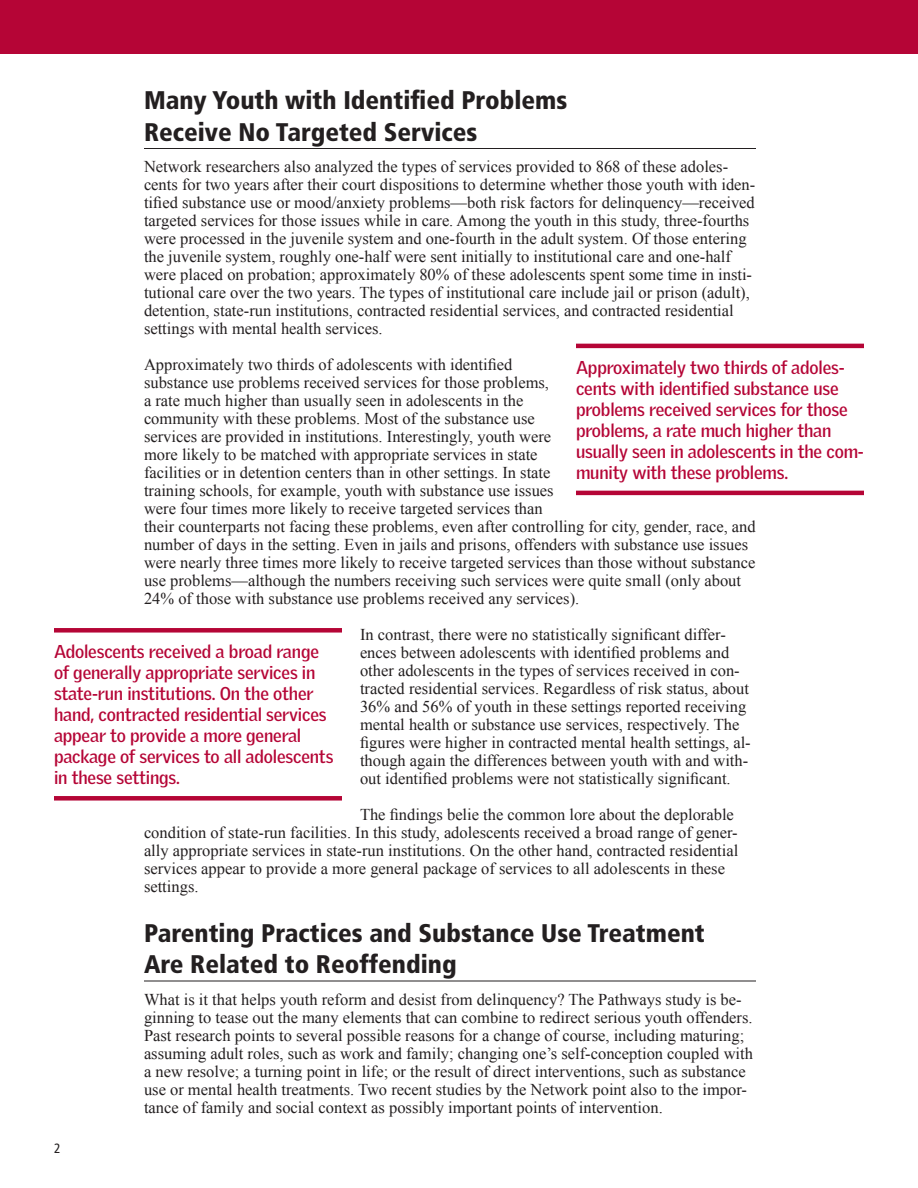
<style>
.page{position:relative;width:918px;height:1188px;background:#fff}
.page>*{position:absolute;margin:0;border:0;box-sizing:border-box;transform-origin:0 0}
.t1{font:900 condensed 25.5px/31.5px "Frutiger";color:#231f20}
.t2{font:700 18px/21px "Griffith Gothic";letter-spacing:-.01em;color:#b50536}
.t3{font:16.5px/18px "Times New Roman";color:#231f20}
</style>
<div class="page">
<hr style="left:144px;top:148px;width:612px;height:1px;background:#231f20">
<hr style="left:144px;top:981px;width:612px;height:1px;background:#231f20">
<div style="left:0;top:0;width:918px;height:54px;background:#b50536"></div>
<hr style="left:576px;top:344px;width:288px;height:4px;background:#b50536">
<hr style="left:576px;top:491px;width:288px;height:4px;background:#b50536">
<div style="left:54px;top:628px;width:288px;height:5px;background:#b50536"></div>
<div style="left:54px;top:796px;width:288px;height:5px;background:#b50536"></div>
<h1 class="t1" style="left:144px;top:84px;width:425px">Many Youth with Identified Problems<br>Receive No Targeted Services</h1>
<p class="t3" style="left:144px;top:157px;width:613px">Network researchers also analyzed the types of services provided to 868 of these adoles&shy;cents for two years after their court dispositions to determine whether those youth with iden&shy;tified substance use or mood/anxiety problems—both risk factors for delinquency—received targeted services for those issues while in care. Among the youth in this study, three-fourths were processed in the juvenile system and one-fourth in the adult system. Of those entering the juvenile system, roughly one-half were sent initially to institutional care and one-half were placed on probation; approximately 80% of these adolescents spent some time in insti&shy;tutional care over the two years. The types of institutional care include jail or prison (adult), detention, state-run institutions, contracted residential services, and contracted residential settings with mental health services.</p>
<p class="t3" style="left:144px;top:355px;width:613px">Approximately two thirds of adolescents with identified<br>substance use problems received services for those problems,<br>a rate much higher than usually seen in adolescents in the<br>community with these problems. Most of the substance use<br>services are provided in institutions. Interestingly, youth were<br>more likely to be matched with appropriate services in state<br>facilities or in detention centers than in other settings. In state<br>training schools, for example, youth with substance use issues<br>were four times more likely to receive targeted services than<br>their counterparts not facing these problems, even after controlling for city, gender, race, and number of days in the setting. Even in jails and prisons, offenders with substance use issues were nearly three times more likely to receive targeted services than those without substance use problems—although the numbers receiving such services were quite small (only about 24% of those with substance use problems received any services).</p>
<p class="t3" style="left:360px;top:625px;width:392px">In contrast, there were no statistically significant differ&shy;ences between adolescents with identified problems and other adolescents in the types of services received in con&shy;tracted residential services. Regardless of risk status, about 36% and 56% of youth in these settings reported receiving mental health or substance use services, respectively. The figures were higher in contracted mental health settings, al&shy;though again the differences between youth with and with&shy;out identified problems were not statistically significant.</p>
<p class="t3" style="left:144px;top:805px;width:596px;text-indent:216px">The findings belie the common lore about the deplorable condition of state-run facilities. In this study, adolescents received a broad range of gener&shy;ally appropriate services in state-run institutions. On the other hand, contracted residential services appear to provide a more general package of services to all adolescents in these settings.</p>
<h1 class="t1" style="left:144px;top:917px;width:562px">Parenting Practices and Substance Use Treatment<br>Are Related to Reoffending</h1>
<p class="t3" style="left:144px;top:990px;width:611px">What is it that helps youth reform and desist from delinquency? The Pathways study is be&shy;ginning to tease out the many elements that can combine to redirect serious youth offenders.<br>Past research points to several possible reasons for a change of course, including maturing; assuming adult roles, such as work and family; changing one’s self-conception coupled with a new resolve; a turning point in life; or the result of direct interventions, such as substance use or mental health treatments. Two recent studies by the Network point also to the impor&shy;tance of family and social context as possibly important points of intervention.</p>
<p class="t2" style="left:576px;top:356px;width:289px">Approximately two thirds of adoles&shy;cents with identified substance use problems received services for those problems, a rate much higher than usually seen in adolescents in the com&shy;munity with these problems.</p>
<p class="t2" style="left:54px;top:641px;width:281px">Adolescents received a broad range of generally appropriate services in state-run institutions. On the other hand, contracted residential services appear to provide a more general package of services to all adolescents in these settings.</p>
</div>
